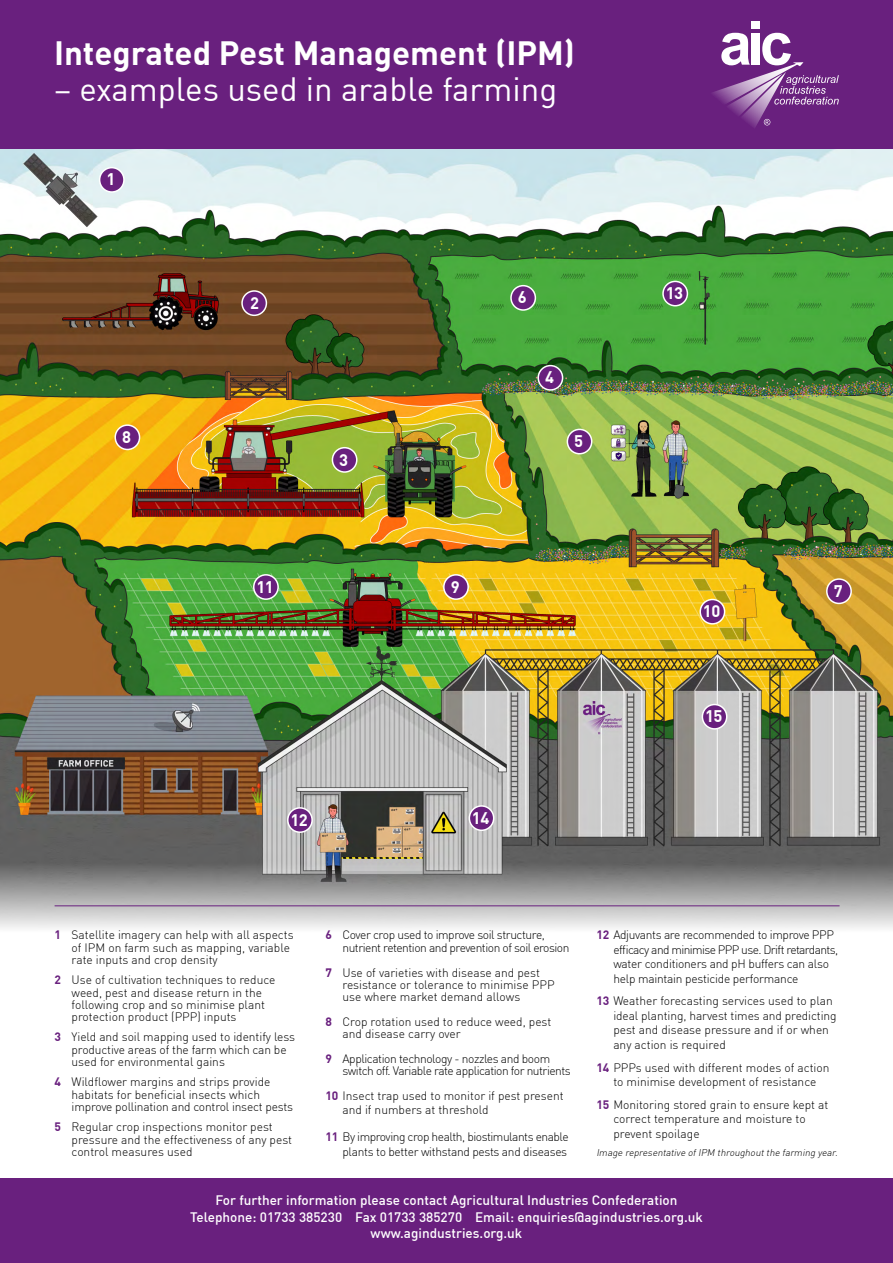
<style>
.page{position:relative;width:893px;height:1263px;background:#fff}
.page>*{position:absolute;margin:0;border:0;box-sizing:border-box;transform-origin:0 0}
.t1{font:700 33px "DINOT";color:#fff}
.t2{font:33px "DINOT";color:#fff}
.t3{font:700 16.5px "DINOT";letter-spacing:-.025em;color:#fff}
.t4{font:500 13.5px/16.5px "DINOT";color:#fff;text-align:center}
.t5{font:300 12px/12.1px "DINOT";letter-spacing:-.005em;color:#000}
.t6{font:300 12px/12.1px "DINOT";letter-spacing:-.04em;color:#000}
.t7{font:300 12px/14.4px "DINOT";letter-spacing:-.03em;color:#000}
.t8{font:italic 300 9.6px "DINOT";color:#000}
.s1{font-weight:700;color:#69207e}
</style>
<div class="page">
<img style="left:0;top:149px;width:893px;height:714px">
<svg style="left:0;top:863px;width:893px;height:65px;background:#ababab"></svg>
<hr style="left:55px;top:905px;width:785px;height:1px;background:#69207e">
<div style="left:0;top:0;width:893px;height:149px;background:#69207e"></div>
<div style="left:0;top:1178px;width:893px;height:85px;background:#69207e"></div>
<div style="left:100px;top:168px;width:24px;height:24px;background:#69207e;border-radius:50%"></div>
<div style="left:99px;top:167px;width:26px;height:26px;border:2px solid #fff;border-radius:50%"></div>
<div style="left:332px;top:448px;width:25px;height:24px;background:#69207e;border-radius:50%"></div>
<div style="left:332px;top:447px;width:25px;height:26px;border:2px solid #fff;border-radius:50%"></div>
<div style="left:827px;top:579px;width:24px;height:24px;background:#69207e;border-radius:50%"></div>
<div style="left:826px;top:578px;width:26px;height:26px;border:2px solid #fff;border-radius:50%"></div>
<div style="left:242px;top:291px;width:24px;height:24px;background:#69207e;border-radius:50%"></div>
<div style="left:241px;top:290px;width:26px;height:26px;border:2px solid #fff;border-radius:50%"></div>
<div style="left:567px;top:429px;width:25px;height:25px;background:#69207e;border-radius:50%"></div>
<div style="left:567px;top:429px;width:25px;height:25px;border:2px solid #fff;border-radius:50%"></div>
<div style="left:511px;top:286px;width:24px;height:24px;background:#69207e;border-radius:50%"></div>
<div style="left:510px;top:285px;width:26px;height:26px;border:2px solid #fff;border-radius:50%"></div>
<div style="left:538px;top:366px;width:25px;height:24px;background:#69207e;border-radius:50%"></div>
<div style="left:537px;top:365px;width:26px;height:26px;border:2px solid #fff;border-radius:50%"></div>
<div style="left:444px;top:575px;width:24px;height:24px;background:#69207e;border-radius:50%"></div>
<div style="left:443px;top:574px;width:26px;height:26px;border:2px solid #fff;border-radius:50%"></div>
<div style="left:700px;top:599px;width:25px;height:25px;background:#69207e;border-radius:50%"></div>
<div style="left:699px;top:599px;width:26px;height:26px;border:2px solid #fff;border-radius:50%"></div>
<div style="left:115px;top:425px;width:25px;height:24px;background:#69207e;border-radius:50%"></div>
<div style="left:114px;top:424px;width:26px;height:26px;border:2px solid #fff;border-radius:50%"></div>
<div style="left:702px;top:704px;width:25px;height:25px;background:#69207e;border-radius:50%"></div>
<div style="left:702px;top:704px;width:25px;height:26px;border:2px solid #fff;border-radius:50%"></div>
<div style="left:469px;top:806px;width:25px;height:24px;background:#69207e;border-radius:50%"></div>
<div style="left:469px;top:805px;width:25px;height:26px;border:2px solid #fff;border-radius:50%"></div>
<div style="left:254px;top:575px;width:24px;height:24px;background:#69207e;border-radius:50%"></div>
<div style="left:253px;top:574px;width:26px;height:26px;border:2px solid #fff;border-radius:50%"></div>
<div style="left:663px;top:281px;width:24px;height:25px;background:#69207e;border-radius:50%"></div>
<div style="left:662px;top:281px;width:26px;height:25px;border:2px solid #fff;border-radius:50%"></div>
<div style="left:288px;top:808px;width:24px;height:24px;background:#69207e;border-radius:50%"></div>
<div style="left:287px;top:807px;width:26px;height:26px;border:2px solid #fff;border-radius:50%"></div>
<div style="left:752px;top:22px;width:8px;height:7px;background:#fff"></div>
<svg style="left:712px;top:33px;width:127px;height:95px"></svg>
<h1 class="t1" style="left:54px;top:31px;width:522px">Integrated Pest Management (IPM)</h1>
<h1 class="t2" style="left:54px;top:68px;width:505px">– examples used in arable farming</h1>
<h2 class="t3" style="left:106px;top:169px;width:10px">1</h2>
<h2 class="t3" style="left:122px;top:426px;width:10px">8</h2>
<h2 class="t3" style="left:250px;top:292px;width:10px">2</h2>
<h2 class="t3" style="left:339px;top:449px;width:10px">3</h2>
<h2 class="t3" style="left:518px;top:287px;width:10px">6</h2>
<h2 class="t3" style="left:545px;top:367px;width:10px">4</h2>
<h2 class="t3" style="left:574px;top:430px;width:10px">5</h2>
<h2 class="t3" style="left:666px;top:282px;width:19px">13</h2>
<h2 class="t3" style="left:256px;top:576px;width:19px">11</h2>
<h2 class="t3" style="left:290px;top:809px;width:19px">12</h2>
<h2 class="t3" style="left:451px;top:576px;width:10px">9</h2>
<h2 class="t3" style="left:472px;top:807px;width:19px">14</h2>
<h2 class="t3" style="left:703px;top:600px;width:19px">10</h2>
<h2 class="t3" style="left:705px;top:706px;width:19px">15</h2>
<h2 class="t3" style="left:834px;top:580px;width:10px">7</h2>
<p class="t5" style="left:72px;top:929px;width:224px;text-indent:-17px"><span class="s1">1</span> Satellite imagery can help with all aspects of IPM on farm such as mapping, variable rate inputs and crop density</p>
<p class="t5" style="left:72px;top:974px;width:205px;text-indent:-17px"><span class="s1">2</span> Use of cultivation techniques to reduce weed, pest and disease return in the following crop and so minimise plant protection product (PPP) inputs</p>
<p class="t5" style="left:72px;top:1031px;width:225px;text-indent:-17px"><span class="s1">3</span> Yield and soil mapping used to identify less productive areas of the farm which can be used for environmental gains</p>
<p class="t5" style="left:72px;top:1076px;width:223px;text-indent:-17px"><span class="s1">4</span> Wildflower margins and strips provide habitats for beneficial insects which improve pollination and control insect pests</p>
<p class="t5" style="left:72px;top:1121px;width:222px;text-indent:-17px"><span class="s1">5</span> Regular crop inspections monitor pest pressure and the effectiveness of any pest control measures used</p>
<p class="t6" style="left:342px;top:929px;width:229px;text-indent:-17px"><span class="s1">6</span> Cover crop used to improve soil structure, nutrient retention and prevention of soil erosion</p>
<p class="t5" style="left:342px;top:966px;width:214px;text-indent:-17px"><span class="s1">7</span> Use of varieties with disease and pest resistance or tolerance to minimise PPP use where market demand allows</p>
<p class="t5" style="left:342px;top:1015px;width:210px;text-indent:-17px"><span class="s1">8</span> Crop rotation used to reduce weed, pest and disease carry over</p>
<p class="t6" style="left:342px;top:1052px;width:230px;text-indent:-17px"><span class="s1">9</span> Application technology - nozzles and boom switch off. Variable rate application for nutrients</p>
<p class="t5" style="left:342px;top:1088px;width:223px;line-height:14.4px;text-indent:-17px"><span class="s1">10</span> Insect trap used to monitor if pest present and if numbers at threshold</p>
<p class="t6" style="left:325px;top:1130px;width:245px;line-height:14.4px;text-align:right"><span class="s1">11</span> By improving crop health, biostimulants enable plants to better withstand pests and diseases</p>
<p class="t7" style="left:613px;top:928px;width:226px;text-indent:-17px"><span class="s1">12</span> Adjuvants are recommended to improve PPP efficacy and minimise PPP use. Drift retardants, water conditioners and pH buffers can also help maintain pesticide performance</p>
<p class="t5" style="left:613px;top:994px;width:225px;line-height:14.4px;text-indent:-17px"><span class="s1">13</span> Weather forecasting services used to plan ideal planting, harvest times and predicting pest and disease pressure and if or when any action is required</p>
<p class="t5" style="left:596px;top:1060px;width:235px;line-height:14.4px;text-align:center"><span class="s1">14</span> PPPs used with different modes of action to minimise development of resistance</p>
<p class="t5" style="left:613px;top:1097px;width:217px;line-height:14.4px;text-indent:-17px"><span class="s1">15</span> Monitoring stored grain to ensure kept at correct temperature and moisture to prevent spoilage</p>
<p class="t8" style="left:596px;top:1147px;width:245px">Image representative ofIPM throughoutthe farming year.</p>
<p class="t4" style="left:190px;top:1192px;width:514px">For further information please contact Agricultural Industries Confederation<br>Telephone: 01733 385230 Fax 01733 385270 Email: enquiries@agindustries.org.uk www.agindustries.org.uk</p>
</div>
